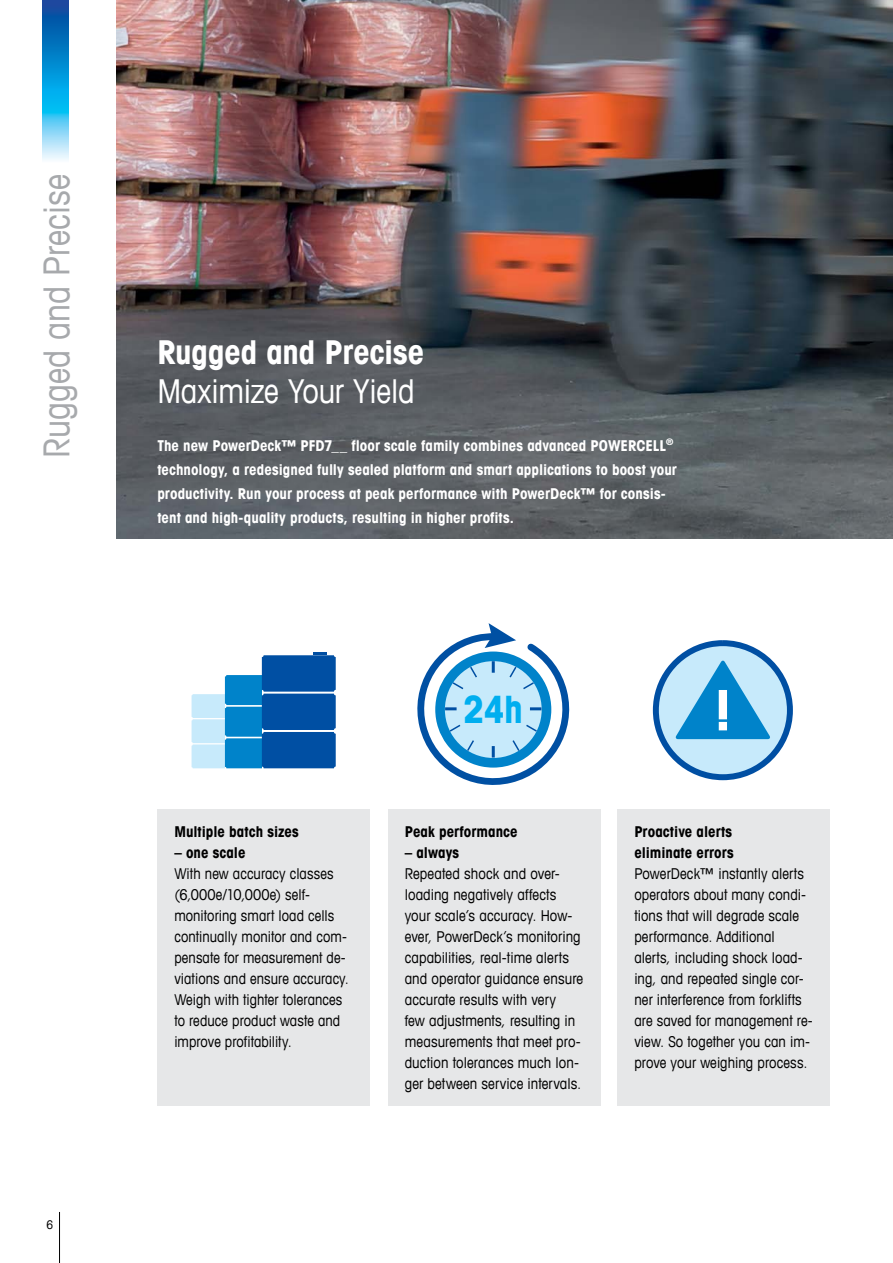
<style>
.page{position:relative;width:893px;height:1263px;background:#fff}
.page>*{position:absolute;margin:0;border:0;box-sizing:border-box;transform-origin:0 0}
.t1{font:700 condensed 55.8px "Avant Garde Com";color:#fff}
.t2{font:700 condensed 37.95px "Avant Garde Com";color:#00aeef}
.t3{font:condensed 36px "Avant Garde Com";color:#a7a9ac}
.t4{font:condensed 33px "Avant Garde Com";letter-spacing:-.01em;color:#fff}
.t5{font:700 condensed 33px "Avant Garde Com";letter-spacing:-.005em;color:#fff}
.t6{font:condensed 15px/21px "Avant Garde Com";letter-spacing:.005em;color:#000}
.t7{font:700 condensed 15px/24px "Avant Garde Com";letter-spacing:.005em;color:#fff}
.t8{font:700 condensed 15px/21px "Avant Garde Com";letter-spacing:.005em;color:#000}
.t9{font:condensed 12px "Avant Garde Com";color:#000}
</style>
<div class="page">
<hr style="left:59px;top:1212px;width:1px;height:51px;background:#000">
<img style="left:117px;top:0;width:776px;height:538px">
<div style="left:192px;top:694px;width:48px;height:24px;background:#c7eafb"></div>
<div style="left:192px;top:719px;width:48px;height:24px;background:#c7eafb"></div>
<div style="left:192px;top:744px;width:48px;height:24px;background:#c7eafb"></div>
<div style="left:225px;top:655px;width:74px;height:113px;background:#fff"></div>
<div style="left:225px;top:675px;width:61px;height:30px;background:#0083ca"></div>
<div style="left:225px;top:707px;width:61px;height:30px;background:#0083ca"></div>
<div style="left:225px;top:738px;width:61px;height:30px;background:#0083ca"></div>
<svg style="left:417px;top:623px;width:153px;height:162px"></svg>
<img style="left:43px;top:0;width:25px;height:160px">
<div style="left:157px;top:809px;width:213px;height:297px;background:#e6e7e8"></div>
<div style="left:388px;top:809px;width:212px;height:297px;background:#e6e7e8"></div>
<div style="left:617px;top:809px;width:213px;height:297px;background:#e6e7e8"></div>
<svg style="left:652px;top:640px;width:141px;height:141px"></svg>
<svg style="left:262px;top:691px;width:72px;height:77px"></svg>
<div style="left:262px;top:655px;width:74px;height:37px;background:#004fa3;border-radius:2px"></div>
<div style="left:262px;top:694px;width:74px;height:36px;background:#004fa3;border-radius:2px"></div>
<div style="left:262px;top:732px;width:74px;height:36px;background:#004fa3;border-radius:2px"></div>
<svg style="left:313px;top:653px;width:14px;height:2px"></svg>
<h3 class="t3" style="left:34px;top:458px;width:285px;rotate:-90deg">Rugged and Precise</h3>
<p class="t9" style="left:47px;top:1217px;width:8px">6</p>
<h3 class="t5" style="left:157px;top:331px;width:268px">Rugged and Precise</h3>
<h3 class="t4" style="left:157px;top:370px;width:259px">Maximize Your Yield</h3>
<p class="t7" style="left:157px;top:433px;width:521px">The new PowerDeck™ PFD7__ floor scale family combines advanced POWERCELL<sup>® </sup>technology, a redesigned fully sealed platform and smart applications to boost your productivity. Run your process at peak performance with PowerDeck™ for consis&shy;tent and high-quality products, resulting in higher profits.</p>
<h2 class="t2" style="left:463px;top:684px;width:61px">24h</h2>
<h1 class="t1" style="left:715px;top:674px;width:17px">!</h1>
<p class="t8" style="left:174px;top:821px;width:126px">Multiple batch sizes</p>
<p class="t8" style="left:174px;top:842px;width:73px">– one scale</p>
<p class="t6" style="left:174px;top:863px;width:176px">With new accuracy classes (6,000e/10,000e) self&shy;monitoring smart load cells continually monitor and com&shy;pensate for measurement de&shy;viations and ensure accuracy.<br>Weigh with tighter tolerances to reduce product waste and improve profitability.</p>
<p class="t8" style="left:405px;top:821px;width:115px">Peak performance</p>
<p class="t8" style="left:405px;top:842px;width:56px">– always</p>
<p class="t6" style="left:405px;top:863px;width:180px">Repeated shock and over&shy;loading negatively affects your scale’s accuracy. How&shy;ever, PowerDeck’s monitoring capabilities, real-time alerts and operator guidance ensure accurate results with very<br>few adjustments, resulting in measurements that meet pro&shy;duction tolerances much lon&shy;ger between service intervals.</p>
<p class="t8" style="left:634px;top:821px;width:101px">Proactive alerts eliminate errors</p>
<p class="t6" style="left:634px;top:863px;width:180px">PowerDeck™ instantly alerts operators about many condi&shy;tions that will degrade scale performance. Additional alerts, including shock load&shy;ing, and repeated single cor&shy;ner interference from forklifts are saved for management re&shy;view. So together you can im&shy;prove your weighing process.</p>
</div>
